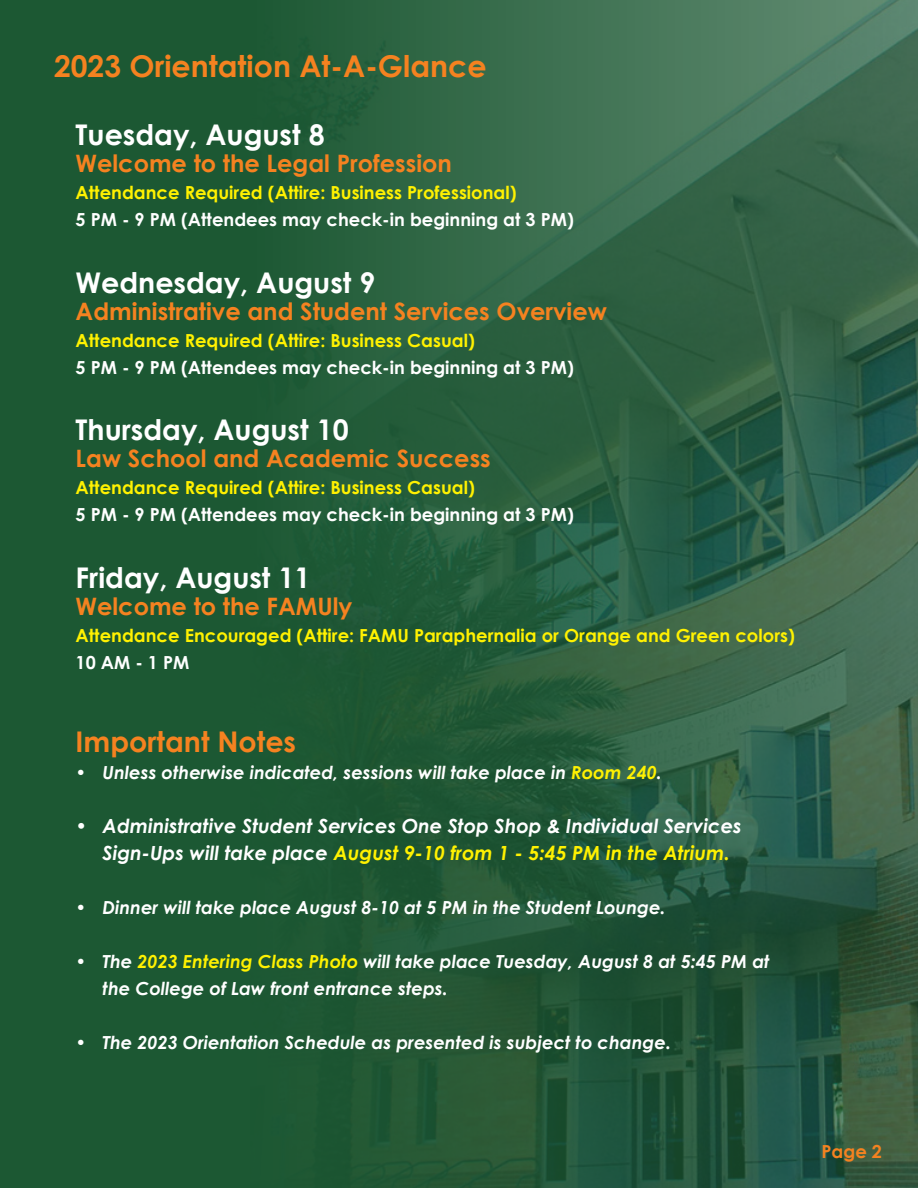
<style>
.page{position:relative;width:918px;height:1188px;background:#fff}
.page>*{position:absolute;margin:0;border:0;box-sizing:border-box;transform-origin:0 0}
.t1{font:700 30px "Century Gothic";color:#f58220}
.t2{font:700 28.5px "Century Gothic";color:#fff}
.t3{font:700 28.5px "Century Gothic";color:#f58220}
.t4{font:700 24px "Century Gothic";color:#f58220}
.t5{font:italic 700 19.5px/27px "Century Gothic";color:#fff}
.t6{font:italic 700 18px/27px "Century Gothic";color:#fff}
.t7{font:700 18px "Century Gothic";color:#fff101}
.t8{font:700 18px "Century Gothic";color:#fff}
.t9{font:700 18px "Century Gothic";color:#f58220}
.s1{color:#fff101}
</style>
<div class="page">
<img style="left:0;top:0;width:918px;height:1188px">
<p class="t1" style="left:54px;top:43px;width:434px">2023 Orientation At-A-Glance</p>
<p class="t2" style="left:76px;top:113px;width:251px">Tuesday, August 8</p>
<p class="t4" style="left:76px;top:145px;width:378px">Welcome to the Legal Profession</p>
<p class="t7" style="left:76px;top:179px;width:442px">Attendance Required (Attire: Business Professional)</p>
<p class="t8" style="left:76px;top:206px;width:500px">5 PM - 9 PM (Attendees may check-in beginning at 3 PM)</p>
<p class="t2" style="left:76px;top:261px;width:301px">Wednesday, August 9</p>
<p class="t4" style="left:76px;top:293px;width:533px">Administrative and Student Services Overview</p>
<p class="t7" style="left:76px;top:327px;width:401px">Attendance Required (Attire: Business Casual)</p>
<p class="t8" style="left:76px;top:354px;width:500px">5 PM - 9 PM (Attendees may check-in beginning at 3 PM)</p>
<p class="t2" style="left:76px;top:408px;width:275px">Thursday, August 10</p>
<p class="t4" style="left:76px;top:440px;width:417px">Law School and Academic Success</p>
<p class="t7" style="left:76px;top:474px;width:401px">Attendance Required (Attire: Business Casual)</p>
<p class="t8" style="left:76px;top:501px;width:500px">5 PM - 9 PM (Attendees may check-in beginning at 3 PM)</p>
<p class="t2" style="left:76px;top:556px;width:236px">Friday, August 11</p>
<p class="t4" style="left:76px;top:588px;width:278px">Welcome to the FAMUly</p>
<p class="t7" style="left:76px;top:622px;width:721px">Attendance Encouraged (Attire: FAMU Paraphernalia or Orange and Green colors)</p>
<p class="t8" style="left:76px;top:649px;width:115px">10 AM - 1 PM</p>
<p class="t3" style="left:76px;top:720px;width:222px">Important Notes</p>
<p class="t6" style="left:76px;top:758px;width:588px">• Unless otherwise indicated, sessions will take place in <span class="s1">Room 240</span>.</p>
<p class="t5" style="left:103px;top:812px;width:641px;text-indent:-27px">• Administrative Student Services One Stop Shop &amp; Individual Services<br>Sign-Ups will take place <span class="s1">August 9-10 from 1 - 5:45 PM in the Atrium.</span></p>
<p class="t6" style="left:76px;top:893px;width:592px">• Dinner will take place August 8-10 at 5 PM in the Student Lounge.</p>
<p class="t6" style="left:103px;top:947px;width:669px;text-indent:-27px">• The <span class="s1">2023 Entering Class Photo</span> will take place Tuesday, August 8 at 5:45 PM at the College of Law front entrance steps.</p>
<p class="t6" style="left:76px;top:1028px;width:597px">• The 2023 Orientation Schedule as presented is subject to change.</p>
<p class="t9" style="left:822px;top:1138px;width:62px">Page 2</p>
</div>
